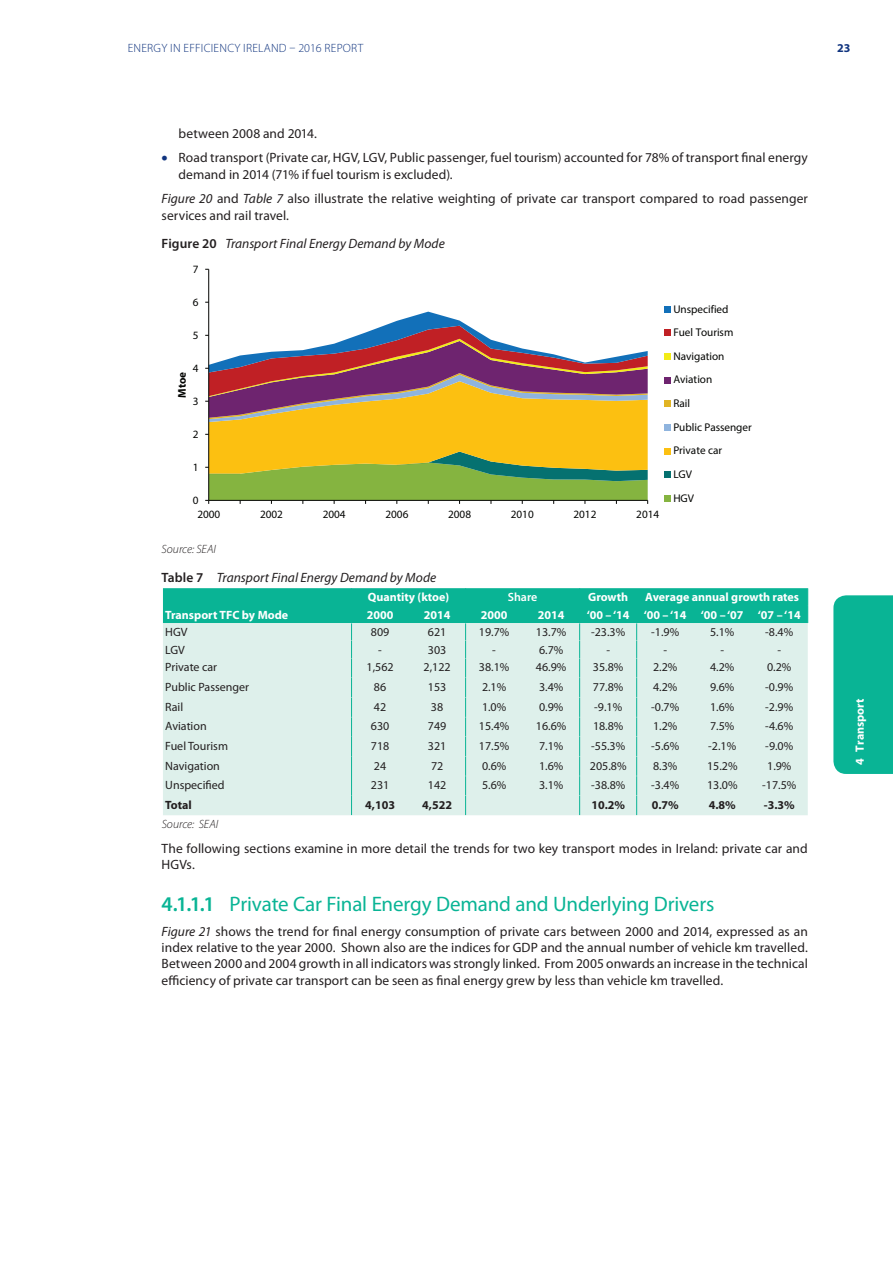
<style>
.page{position:relative;width:893px;height:1263px;background:#fff}
.page>*{position:absolute;margin:0;border:0;box-sizing:border-box;transform-origin:0 0}
.t1{font:21px "Myriad Pro";letter-spacing:-.005em;color:#09b495}
.t2{font:13.5px/16.2px "Myriad Pro";letter-spacing:.005em;color:#231f20}
.t3{font:italic 13.5px "Myriad Pro";letter-spacing:.005em;color:#231f20}
.t4{font:12px "Myriad Pro";color:#231f20}
.t5{font:700 12px "Myriad Pro";color:#fff}
.t6{font:300 12px "Myriad Pro";letter-spacing:.02em;color:#10347f}
.t7{font:700 12px "Myriad Pro";color:#231f20}
.t8{font:italic 300 12px "Myriad Pro";color:#231f20}
.t9{font:600 12px "Myriad Pro";color:#fff}
.t10{font:700 12px "Myriad Pro";color:#10347f}
.t11{font:11.25px/23.7px "Myriad Pro";letter-spacing:-.005em;color:#040503}
.t12{font:700 11.25px "Myriad Pro";color:#040503}
.s1{color:#10347f}
.s2{font-style:italic}
.s3{font-weight:600;font-style:normal}
.s4{font-weight:600}
</style>
<div class="page">
<div style="left:833px;top:595px;width:60px;height:179px;background:#09b495"></div>
<hr style="left:208px;top:269px;width:1px;height:231px;background:#040503">
<svg style="left:205px;top:312px;width:443px;height:192px"></svg>
<svg style="left:665px;top:306px;width:6px;height:6px"></svg>
<svg style="left:665px;top:330px;width:6px;height:6px"></svg>
<svg style="left:665px;top:354px;width:6px;height:6px"></svg>
<svg style="left:665px;top:377px;width:6px;height:6px"></svg>
<svg style="left:665px;top:401px;width:6px;height:6px"></svg>
<svg style="left:665px;top:424px;width:6px;height:6px"></svg>
<svg style="left:665px;top:448px;width:6px;height:6px"></svg>
<svg style="left:665px;top:472px;width:6px;height:6px"></svg>
<svg style="left:665px;top:495px;width:6px;height:6px"></svg>
<svg style="left:163px;top:588px;width:645px;height:227px;background:#bce6dd"></svg>
<p class="t6" style="left:128px;top:40px;width:237px">ENERGY IN EFFICIENCY IRELAND – 2016 REPORT</p>
<p class="t10" style="left:837px;top:40px;width:15px">23</p>
<p class="t2" style="left:179px;top:125px;width:140px">between 2008 and 2014.</p>
<p class="t2" style="left:179px;top:150px;width:631px;text-indent:-17px"><span class="s1">•</span> Road transport (Private car, HGV, LGV, Public passenger, fuel tourism) accounted for 78% of transport final energy demand in 2014 (71% if fuel tourism is excluded).</p>
<p class="t2" style="left:162px;top:190px;width:648px"><span class="s2">Figure 20</span> and <span class="s2">Table 7</span> also illustrate the relative weighting of private car transport compared to road passenger services and rail travel.</p>
<p class="t3" style="left:162px;top:236px;width:285px"><span class="s3">Figure 20</span> Transport Final Energy Demand by Mode</p>
<p class="t11" style="left:193px;top:257px;width:7px">7</p>
<p class="t11" style="left:193px;top:290px;width:7px">6</p>
<p class="t11" style="left:193px;top:323px;width:7px">5</p>
<p class="t11" style="left:193px;top:356px;width:7px">4</p>
<p class="t12" style="left:175px;top:398px;width:28px;rotate:-90deg">Mtoe</p>
<p class="t11" style="left:193px;top:389px;width:7px">3</p>
<p class="t11" style="left:193px;top:422px;width:7px">2</p>
<p class="t11" style="left:193px;top:455px;width:7px">1</p>
<p class="t11" style="left:193px;top:488px;width:7px">0</p>
<p class="t11" style="left:197px;top:502px;width:24px">2000</p>
<p class="t11" style="left:260px;top:502px;width:24px">2002</p>
<p class="t11" style="left:323px;top:502px;width:24px">2004</p>
<p class="t11" style="left:385px;top:502px;width:24px">2006</p>
<p class="t11" style="left:448px;top:502px;width:24px">2008</p>
<p class="t11" style="left:511px;top:502px;width:24px">2010</p>
<p class="t11" style="left:574px;top:502px;width:24px">2012</p>
<p class="t11" style="left:636px;top:502px;width:24px">2014</p>
<p class="t11" style="left:673px;top:297px;width:80px">Unspecified<br>Fuel Tourism<br>Navigation<br>Aviation<br>Rail<br>Public Passenger<br>Private car<br>LGV<br>HGV</p>
<p class="t8" style="left:162px;top:542px;width:56px">Source: SEAI</p>
<p class="t3" style="left:162px;top:569px;width:276px"><span class="s3">Table 7</span> Transport Final Energy Demand by Mode</p>
<p class="t5" style="left:368px;top:589px;width:83px">Quantity (ktoe)</p>
<p class="t9" style="left:508px;top:590px;width:31px">Share</p>
<p class="t5" style="left:588px;top:589px;width:42px">Growth</p>
<p class="t5" style="left:645px;top:589px;width:155px">Average annual growth rates</p>
<p class="t5" style="left:165px;top:607px;width:125px">Transport TFC by Mode</p>
<p class="t5" style="left:367px;top:607px;width:28px">2000</p>
<p class="t5" style="left:424px;top:607px;width:28px">2014</p>
<p class="t5" style="left:481px;top:607px;width:28px">2000</p>
<p class="t5" style="left:538px;top:607px;width:28px">2014</p>
<p class="t5" style="left:587px;top:607px;width:215px">‘00 – ‘14 ‘00 – ‘14 ‘00 – ‘07 ‘07 – ‘14</p>
<p class="t4" style="left:165px;top:625px;width:24px">HGV</p>
<p class="t4" style="left:371px;top:625px;width:20px">809</p>
<p class="t4" style="left:428px;top:625px;width:20px">621</p>
<p class="t4" style="left:479px;top:625px;width:32px">19.7%</p>
<p class="t4" style="left:536px;top:625px;width:32px">13.7%</p>
<p class="t4" style="left:591px;top:625px;width:36px">-23.3%</p>
<p class="t4" style="left:651px;top:625px;width:29px">-1.9%</p>
<p class="t4" style="left:710px;top:625px;width:26px">5.1%</p>
<p class="t4" style="left:765px;top:625px;width:29px">-8.4%</p>
<p class="t4" style="left:165px;top:642px;width:21px">LGV</p>
<p class="t4" style="left:378px;top:642px;width:5px">-</p>
<p class="t4" style="left:428px;top:642px;width:20px">303</p>
<p class="t4" style="left:492px;top:642px;width:5px">-</p>
<p class="t4" style="left:539px;top:642px;width:26px">6.7%</p>
<p class="t4" style="left:606px;top:642px;width:5px">-</p>
<p class="t4" style="left:663px;top:642px;width:5px">-</p>
<p class="t4" style="left:720px;top:642px;width:5px">-</p>
<p class="t4" style="left:777px;top:642px;width:5px">-</p>
<p class="t4" style="left:165px;top:660px;width:53px">Private car</p>
<p class="t4" style="left:367px;top:660px;width:29px">1,562</p>
<p class="t4" style="left:424px;top:660px;width:29px">2,122</p>
<p class="t4" style="left:479px;top:660px;width:32px">38.1%</p>
<p class="t4" style="left:536px;top:660px;width:32px">46.9%</p>
<p class="t4" style="left:593px;top:660px;width:32px">35.8%</p>
<p class="t4" style="left:653px;top:660px;width:26px">2.2%</p>
<p class="t4" style="left:710px;top:660px;width:26px">4.2%</p>
<p class="t4" style="left:767px;top:660px;width:26px">0.2%</p>
<p class="t4" style="left:165px;top:680px;width:85px">Public Passenger</p>
<p class="t4" style="left:374px;top:680px;width:14px">86</p>
<p class="t4" style="left:428px;top:680px;width:20px">153</p>
<p class="t4" style="left:482px;top:680px;width:26px">2.1%</p>
<p class="t4" style="left:539px;top:680px;width:26px">3.4%</p>
<p class="t4" style="left:593px;top:680px;width:32px">77.8%</p>
<p class="t4" style="left:653px;top:680px;width:26px">4.2%</p>
<p class="t4" style="left:710px;top:680px;width:26px">9.6%</p>
<p class="t4" style="left:765px;top:680px;width:29px">-0.9%</p>
<p class="t4" style="left:165px;top:699px;width:20px">Rail</p>
<p class="t4" style="left:374px;top:699px;width:14px">42</p>
<p class="t4" style="left:431px;top:699px;width:14px">38</p>
<p class="t4" style="left:482px;top:699px;width:26px">1.0%</p>
<p class="t4" style="left:539px;top:699px;width:26px">0.9%</p>
<p class="t4" style="left:594px;top:699px;width:29px">-9.1%</p>
<p class="t4" style="left:651px;top:699px;width:29px">-0.7%</p>
<p class="t4" style="left:710px;top:699px;width:26px">1.6%</p>
<p class="t4" style="left:765px;top:699px;width:29px">-2.9%</p>
<p class="t4" style="left:165px;top:719px;width:43px">Aviation</p>
<p class="t4" style="left:371px;top:719px;width:20px">630</p>
<p class="t4" style="left:428px;top:719px;width:20px">749</p>
<p class="t4" style="left:479px;top:719px;width:32px">15.4%</p>
<p class="t4" style="left:536px;top:719px;width:32px">16.6%</p>
<p class="t4" style="left:593px;top:719px;width:32px">18.8%</p>
<p class="t4" style="left:653px;top:719px;width:26px">1.2%</p>
<p class="t4" style="left:710px;top:719px;width:26px">7.5%</p>
<p class="t4" style="left:765px;top:719px;width:29px">-4.6%</p>
<p class="t4" style="left:165px;top:738px;width:64px">Fuel Tourism</p>
<p class="t4" style="left:371px;top:738px;width:20px">718</p>
<p class="t4" style="left:428px;top:738px;width:20px">321</p>
<p class="t4" style="left:479px;top:738px;width:32px">17.5%</p>
<p class="t4" style="left:539px;top:738px;width:26px">7.1%</p>
<p class="t4" style="left:591px;top:738px;width:36px">-55.3%</p>
<p class="t4" style="left:651px;top:738px;width:29px">-5.6%</p>
<p class="t4" style="left:708px;top:738px;width:29px">-2.1%</p>
<p class="t4" style="left:765px;top:738px;width:29px">-9.0%</p>
<p class="t4" style="left:165px;top:758px;width:56px">Navigation</p>
<p class="t4" style="left:374px;top:758px;width:14px">24</p>
<p class="t4" style="left:431px;top:758px;width:14px">72</p>
<p class="t4" style="left:482px;top:758px;width:26px">0.6%</p>
<p class="t4" style="left:539px;top:758px;width:26px">1.6%</p>
<p class="t4" style="left:590px;top:758px;width:38px">205.8%</p>
<p class="t4" style="left:653px;top:758px;width:26px">8.3%</p>
<p class="t4" style="left:707px;top:758px;width:32px">15.2%</p>
<p class="t4" style="left:767px;top:758px;width:26px">1.9%</p>
<p class="t4" style="left:165px;top:778px;width:61px">Unspecified</p>
<p class="t4" style="left:371px;top:778px;width:20px">231</p>
<p class="t4" style="left:428px;top:778px;width:20px">142</p>
<p class="t4" style="left:482px;top:778px;width:26px">5.6%</p>
<p class="t4" style="left:539px;top:778px;width:26px">3.1%</p>
<p class="t4" style="left:591px;top:778px;width:36px">-38.8%</p>
<p class="t4" style="left:651px;top:778px;width:29px">-3.4%</p>
<p class="t4" style="left:707px;top:778px;width:32px">13.0%</p>
<p class="t4" style="left:762px;top:778px;width:36px">-17.5%</p>
<p class="t7" style="left:165px;top:797px;width:28px">Total</p>
<p class="t7" style="left:365px;top:797px;width:31px">4,103</p>
<p class="t7" style="left:422px;top:797px;width:31px">4,522</p>
<p class="t7" style="left:591px;top:797px;width:35px">10.2%</p>
<p class="t7" style="left:652px;top:797px;width:28px">0.7%</p>
<p class="t7" style="left:709px;top:797px;width:28px">4.8%</p>
<p class="t7" style="left:764px;top:797px;width:32px">-3.3%</p>
<p class="t8" style="left:162px;top:817px;width:58px">Source: SEAI</p>
<p class="t2" style="left:162px;top:840px;width:648px">The following sections examine in more detail the trends for two key transport modes in Ireland: private car and<br>HGVs.</p>
<h1 class="t1" style="left:162px;top:891px;width:554px"><span class="s4">4.1.1.1</span> Private Car Final Energy Demand and Underlying Drivers</h1>
<p class="t2" style="left:162px;top:923px;width:648px;text-align:justify"><span class="s2">Figure 21</span> shows the trend for final energy consumption of private cars between 2000 and 2014, expressed as an index relative to the year 2000. Shown also are the indices for GDP and the annual number of vehicle km travelled.<br>Between 2000 and 2004 growth in all indicators was strongly linked. From 2005 onwards an increase in the technical efficiency of private car transport can be seen as final energy grew by less than vehicle km travelled.</p>
<p class="t5" style="left:852px;top:765px;width:68px;rotate:-90deg">4 Transport</p>
</div>
